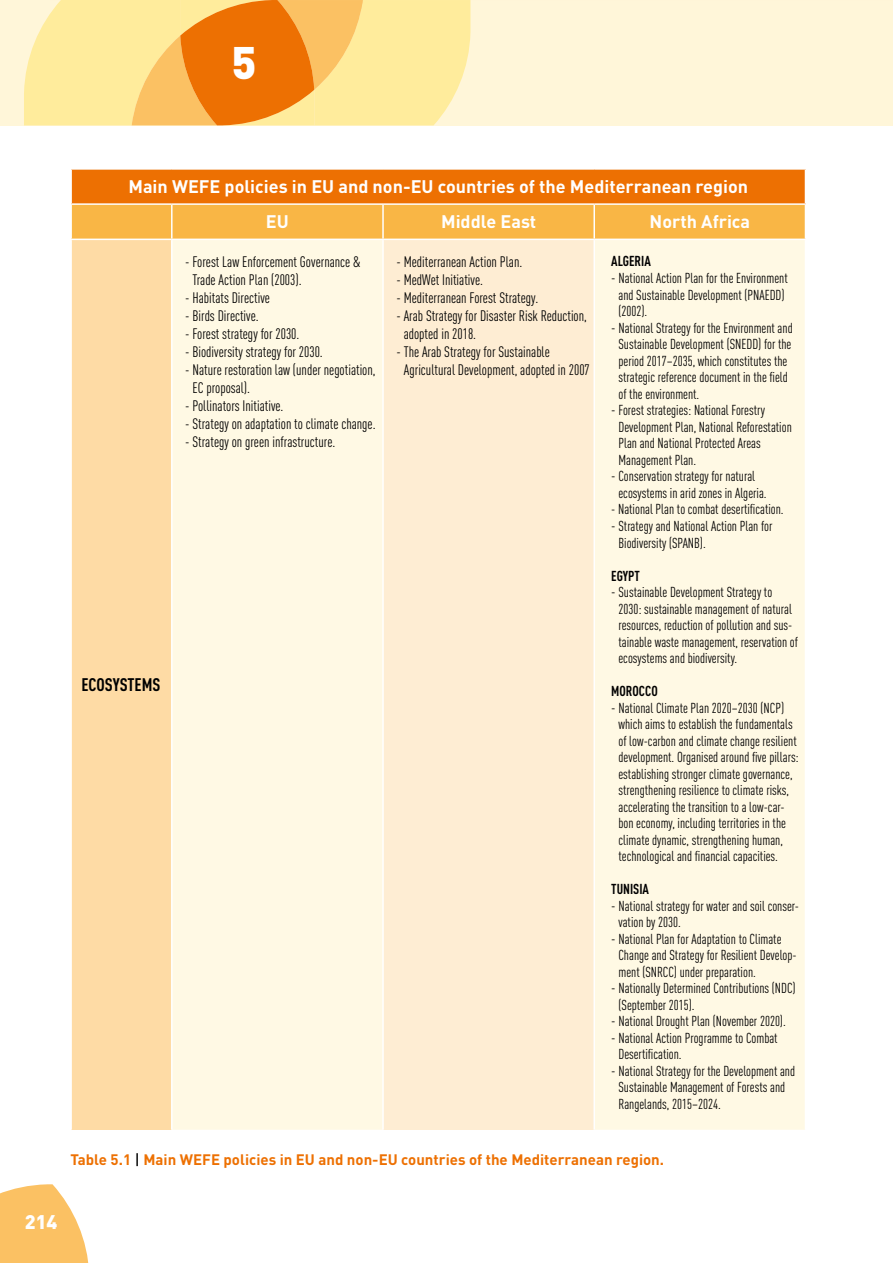
<style>
.page{position:relative;width:893px;height:1263px;background:#fff}
.page>*{position:absolute;margin:0;border:0;box-sizing:border-box;transform-origin:0 0}
.t1{font:900 45px "DIN Pro";color:#fff}
.t2{font:900 19.5px "DIN Pro";color:#fff}
.t3{font:700 18px "DIN Pro";color:#fff}
.t4{font:700 condensed 18px "DIN Pro";color:#000}
.t5{font:condensed 15px/18px "DIN Pro";color:#000}
.t6{font:700 15px "DIN Pro";color:#ed7002}
.t7{font:condensed 14.25px/16.5px "DIN Pro";color:#000}
.t8{font:700 condensed 14.25px "DIN Pro";color:#000}
.s1{font-size:15px}
.s2{font-weight:500;color:#000}
</style>
<div class="page">
<div style="left:0;top:0;width:893px;height:126px;background:#fff6d9"></div>
<hr style="left:0;top:0;width:893px;height:1px;background:#fff3cc">
<svg style="left:24px;top:0;width:446px;height:125px;background:#faca74"></svg>
<svg style="left:0;top:1184px;width:89px;height:79px"></svg>
<div style="left:71px;top:169px;width:734px;height:35px;background:#ed7002"></div>
<div style="left:72px;top:205px;width:733px;height:34px;background:#f9b645"></div>
<div style="left:71px;top:239px;width:101px;height:891px;background:#fedba5"></div>
<div style="left:173px;top:240px;width:632px;height:890px;background:#fff9e4"></div>
<div style="left:383px;top:239px;width:211px;height:891px;background:#feedd3"></div>
<hr style="left:70px;top:168px;width:102px;height:2px;background:#fff">
<hr style="left:70px;top:170px;width:2px;height:33px;background:#fff">
<hr style="left:172px;top:168px;width:211px;height:2px;background:#fff">
<hr style="left:383px;top:168px;width:211px;height:2px;background:#fff">
<hr style="left:594px;top:168px;width:212px;height:2px;background:#fff">
<hr style="left:70px;top:203px;width:102px;height:2px;background:#fff">
<hr style="left:172px;top:203px;width:211px;height:2px;background:#fff">
<hr style="left:171px;top:205px;width:2px;height:34px;background:#fff">
<hr style="left:383px;top:203px;width:211px;height:2px;background:#fff">
<hr style="left:382px;top:205px;width:2px;height:34px;background:#fff">
<hr style="left:594px;top:203px;width:212px;height:2px;background:#fff">
<hr style="left:593px;top:205px;width:2px;height:34px;background:#fff">
<hr style="left:70px;top:239px;width:102px;height:1px;background:#fff">
<hr style="left:70px;top:240px;width:2px;height:890px;background:#fff">
<hr style="left:171px;top:240px;width:2px;height:890px;background:#fff">
<hr style="left:383px;top:239px;width:211px;height:1px;background:#fff">
<hr style="left:382px;top:240px;width:2px;height:890px;background:#fff">
<hr style="left:593px;top:240px;width:2px;height:890px;background:#fff">
<h1 class="t1" style="left:231px;top:24px;width:27px">5</h1>
<p class="t3" style="left:128px;top:171px;width:621px">Main WEFE policies in EU and non-EU countries of the Mediterranean region</p>
<p class="t3" style="left:266px;top:207px;width:24px">EU</p>
<p class="t3" style="left:441px;top:207px;width:97px">Middle East</p>
<p class="t3" style="left:650px;top:207px;width:102px">North Africa</p>
<p class="t4" style="left:81px;top:671px;width:81px">ECOSYSTEMS</p>
<p class="t5" style="left:192px;top:252px;width:169px;text-indent:-7px">- Forest Law Enforcement Governance &amp;<br>Trade Action Plan (2003).</p>
<p class="t5" style="left:185px;top:288px;width:86px">- Habitats Directive</p>
<p class="t5" style="left:185px;top:306px;width:75px">- Birds Directive.</p>
<p class="t5" style="left:185px;top:324px;width:116px">- Forest strategy for 2030.</p>
<p class="t5" style="left:185px;top:342px;width:139px">- Biodiversity strategy for 2030.</p>
<p class="t5" style="left:192px;top:360px;width:185px;text-indent:-7px">- Nature restoration law (under negotiation,<br>EC proposal).</p>
<p class="t5" style="left:185px;top:396px;width:100px">- Pollinators Initiative.</p>
<p class="t5" style="left:185px;top:414px;width:192px">- Strategy on adaptation to climate change.</p>
<p class="t5" style="left:185px;top:432px;width:152px">- Strategy on green infrastructure.</p>
<p class="t5" style="left:396px;top:252px;width:127px">- Mediterranean Action Plan.</p>
<p class="t5" style="left:396px;top:270px;width:88px">- MedWet Initiative.</p>
<p class="t5" style="left:396px;top:288px;width:143px">- Mediterranean Forest Strategy.</p>
<p class="t5" style="left:404px;top:306px;width:185px;text-indent:-7px">- Arab Strategy for Disaster Risk Reduction, adopted in 2018.</p>
<p class="t5" style="left:404px;top:342px;width:188px;text-indent:-7px">- The Arab Strategy for Sustainable<br>Agricultural Development, adopted in 2007</p>
<p class="t8" style="left:611px;top:251px;width:41px">ALGERIA</p>
<p class="t7" style="left:618px;top:269px;width:171px;text-indent:-7px"><span class="s1">-</span> National Action Plan for the Environment and Sustainable Development (PNAEDD) (2002).</p>
<p class="t7" style="left:618px;top:318px;width:176px;text-indent:-7px"><span class="s1">-</span> National Strategy for the Environment and Sustainable Development (SNEDD) for the period 2017–2035, which constitutes the strategic reference document in the field of the environment.</p>
<p class="t7" style="left:618px;top:401px;width:175px;text-indent:-7px"><span class="s1">-</span> Forest strategies: National Forestry Development Plan, National Reforestation Plan and National Protected Areas Management Plan.</p>
<p class="t7" style="left:618px;top:467px;width:150px;text-indent:-7px"><span class="s1">-</span> Conservation strategy for natural ecosystems in arid zones in Algeria.</p>
<p class="t7" style="left:611px;top:500px;width:174px">- National Plan to combat desertification.</p>
<p class="t7" style="left:618px;top:516px;width:156px;line-height:17.1px;text-indent:-7px"><span class="s1">-</span> Strategy and National Action Plan for<br>Biodiversity (SPANB).</p>
<p class="t8" style="left:611px;top:565px;width:30px">EGYPT</p>
<p class="t7" style="left:618px;top:583px;width:181px;text-indent:-7px"><span class="s1">-</span> Sustainable Development Strategy to 2030: sustainable management of natural resources, reduction of pollution and sus&shy;tainable waste management, reservation of ecosystems and biodiversity.</p>
<p class="t8" style="left:611px;top:680px;width:48px">MOROCCO</p>
<p class="t7" style="left:618px;top:698px;width:182px;text-indent:-7px"><span class="s1">-</span> National Climate Plan 2020–2030 (NCP) which aims to establish the fundamentals of low-carbon and climate change resilient development. Organised around five pillars: establishing stronger climate governance, strengthening resilience to climate risks, accelerating the transition to a low-car&shy;bon economy, including territories in the climate dynamic, strengthening human, technological and financial capacities.</p>
<p class="t8" style="left:611px;top:878px;width:39px">TUNISIA</p>
<p class="t7" style="left:618px;top:896px;width:182px;text-indent:-7px"><span class="s1">-</span> National strategy for water and soil conser&shy;vation by 2030.</p>
<p class="t7" style="left:618px;top:929px;width:180px;text-indent:-7px"><span class="s1">-</span> National Plan for Adaptation to Climate<br>Change and Strategy for Resilient Develop&shy;ment (SNRCC) under preparation.</p>
<p class="t7" style="left:618px;top:979px;width:179px;text-indent:-7px"><span class="s1">-</span> Nationally Determined Contributions (NDC) (September 2015).</p>
<p class="t7" style="left:611px;top:1012px;width:176px"><span class="s1">-</span> National Drought Plan (November 2020).</p>
<p class="t7" style="left:618px;top:1028px;width:161px;text-indent:-7px"><span class="s1">-</span> National Action Programme to Combat<br>Desertification.</p>
<p class="t7" style="left:618px;top:1061px;width:178px;text-indent:-7px"><span class="s1">-</span> National Strategy for the Development and<br>Sustainable Management of Forests and<br>Rangelands, 2015–2024.</p>
<p class="t6" style="left:70px;top:1147px;width:595px">Table 5.1 <span class="s2">|</span> Main WEFE policies in EU and non-EU countries of the Mediterranean region.</p>
<h2 class="t2" style="left:25px;top:1205px;width:34px">214</h2>
</div>
